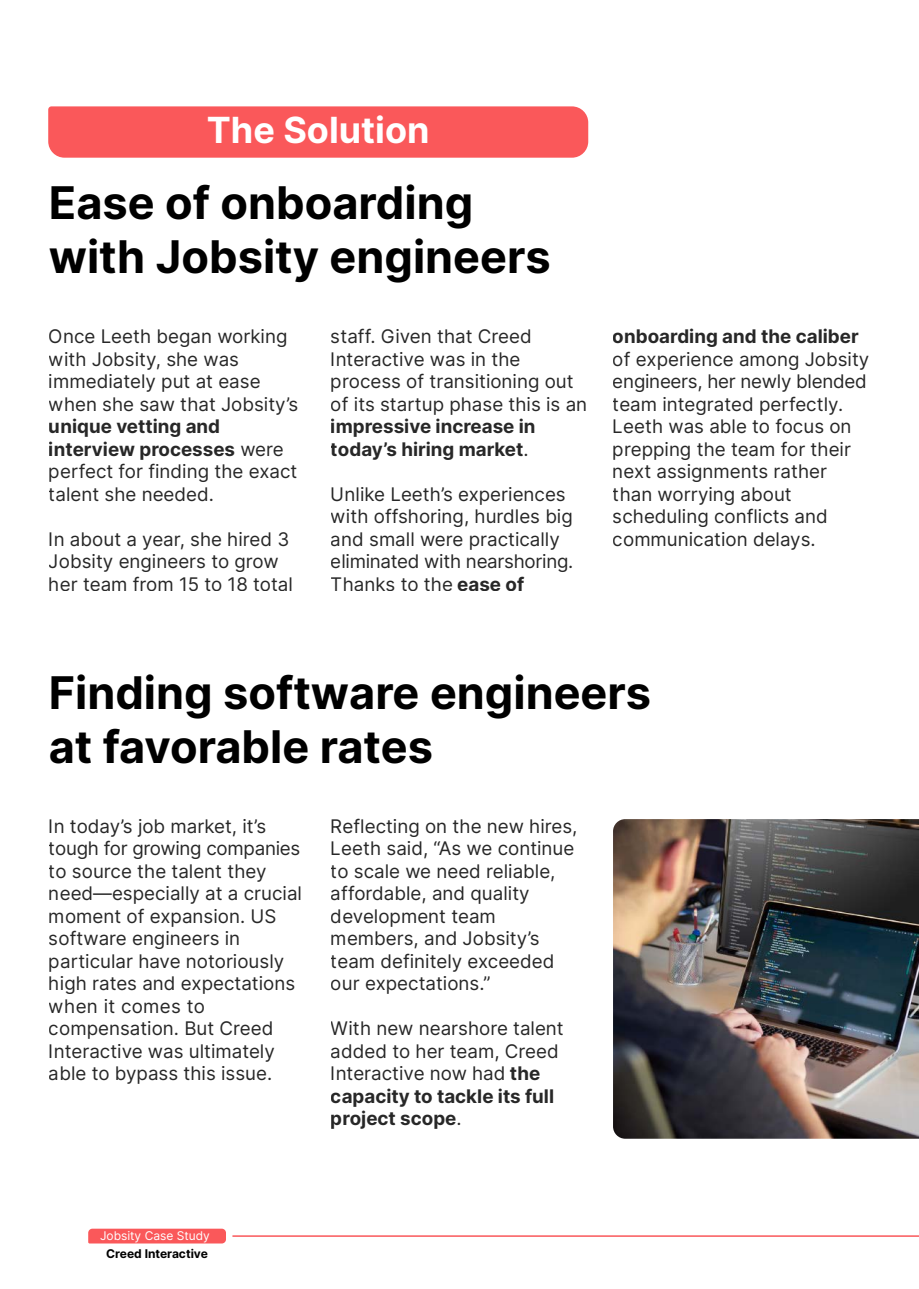
<style>
.page{position:relative;width:919px;height:1289px;background:#fff}
.page>*{position:absolute;margin:0;border:0;box-sizing:border-box;transform-origin:0 0}
.t1{font:700 45px/53.6px "Inter";color:#000}
.t2{font:700 36px "Inter";color:#fff}
.t3{font:18.75px/22.5px "Inter";color:#000}
.t4{font:700 18.75px/22.5px "Inter";color:#000}
.t5{font:12px "Inter";color:#fff}
.t6{font:700 12px "Inter";color:#000}
.s1{font-weight:700}
.s2{font-weight:400}
</style>
<div class="page">
<div style="left:48px;top:106px;width:540px;height:52px;background:#fa585a"></div>
<svg style="left:88px;top:1228px;width:138px;height:15px;background:#fa6062"></svg>
<hr style="left:232px;top:1235px;width:686px;height:1px;background:#fa585a">
<img style="left:613px;top:819px;width:305px;height:319px">
<h2 class="t2" style="left:207px;top:104px;width:224px">The Solution</h2>
<h1 class="t1" style="left:49px;top:175px;width:503px">Ease of onboarding with Jobsity engineers</h1>
<p class="t3" style="left:49px;top:324px;width:251px">Once Leeth began working with Jobsity, she was immediately put at ease when she saw that Jobsity’s</p>
<p class="t3" style="left:49px;top:414px;width:250px"><span class="s1">unique vetting and interview processes</span> were perfect for finding the exact talent she needed.</p>
<p class="t3" style="left:49px;top:527px;width:246px">In about a year, she hired 3<br>Jobsity engineers to grow her team from 15 to 18 total</p>
<p class="t3" style="left:331px;top:324px;width:258px">staff. Given that Creed<br>Interactive was in the process of transitioning out of its startup phase this is an</p>
<p class="t4" style="left:331px;top:414px;width:206px">impressive increase in today’s hiring market<span class="s2">.</span></p>
<p class="t3" style="left:331px;top:482px;width:244px">Unlike Leeth’s experiences with offshoring, hurdles big and small were practically eliminated with nearshoring.<br>Thanks to the <span class="s1">ease of</span></p>
<p class="t4" style="left:612px;top:324px;width:247px">onboarding and the caliber</p>
<p class="t3" style="left:612px;top:347px;width:258px">of experience among Jobsity engineers, her newly blended team integrated perfectly.<br>Leeth was able to focus on prepping the team for their next assignments rather than worrying about scheduling conflicts and communication delays.</p>
<h1 class="t1" style="left:49px;top:665px;width:604px">Finding software engineers at favorable rates</h1>
<p class="t3" style="left:49px;top:814px;width:255px">In today’s job market, it’s tough for growing companies to source the talent they need—especially at a crucial moment of expansion. US software engineers in particular have notoriously high rates and expectations when it comes to compensation. But Creed<br>Interactive was ultimately able to bypass this issue.</p>
<p class="t3" style="left:331px;top:814px;width:248px">Reflecting on the new hires,<br>Leeth said, “As we continue to scale we need reliable, affordable, and quality development team members, and Jobsity’s team definitely exceeded our expectations.”</p>
<p class="t3" style="left:331px;top:1016px;width:234px">With new nearshore talent added to her team, Creed<br>Interactive now had <span class="s1">the capacity to tackle its full project scope</span>.</p>
<p class="t5" style="left:100px;top:1226px;width:111px">Jobsity Case Study</p>
<p class="t6" style="left:106px;top:1244px;width:103px">Creed Interactive</p>
</div>
